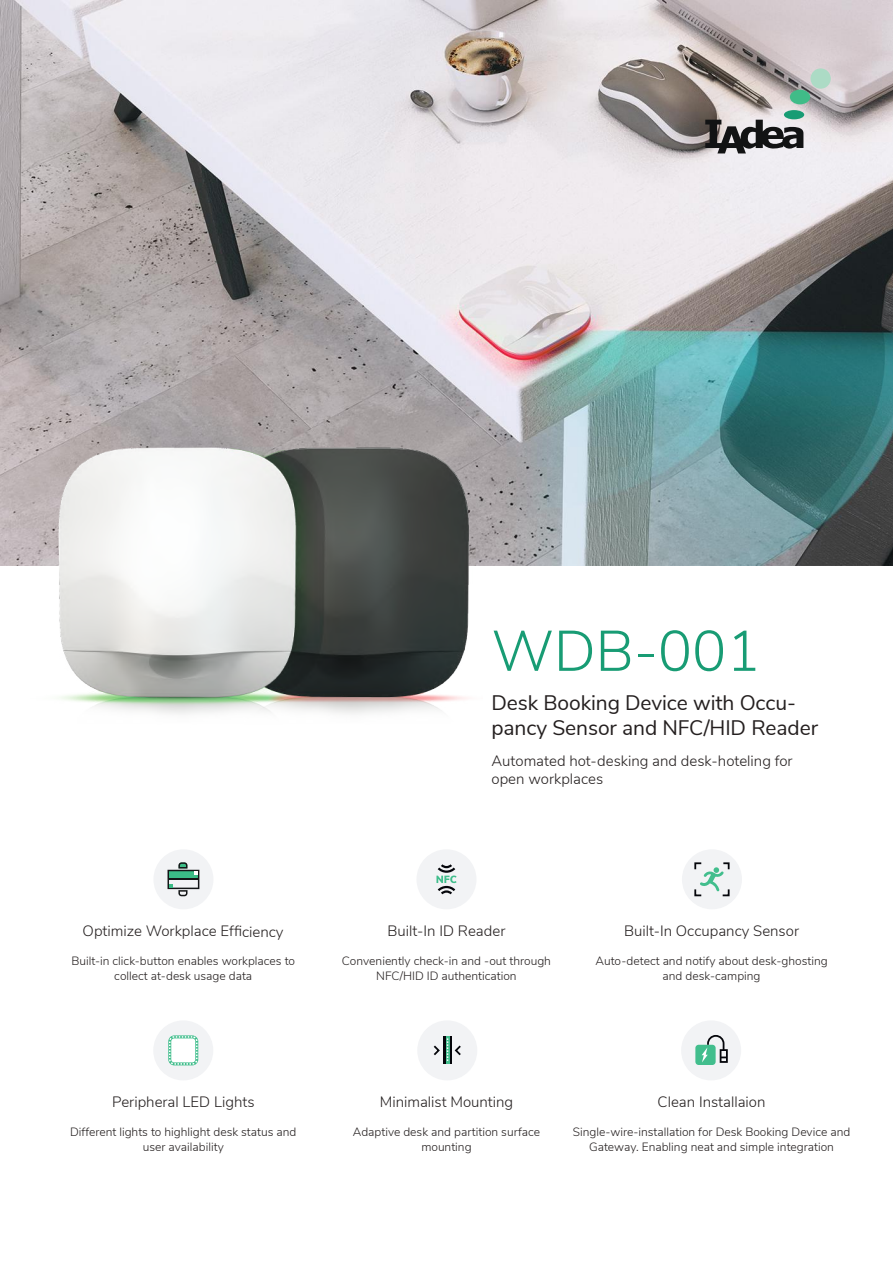
<style>
.page{position:relative;width:893px;height:1263px;background:#fff}
.page>*{position:absolute;margin:0;border:0;box-sizing:border-box;transform-origin:0 0}
.t1{font:300 57px "Nunito Sans";color:#189c74}
.t2{font:21px/25.2px "Nunito Sans";letter-spacing:-.005em;color:#241f1f}
.t3{font:300 15px/18px "Nunito Sans";color:#241f1f}
.t4{font:300 12px/14.4px "Nunito Sans";color:#241f1f;text-align:center}
</style>
<div class="page">
<img style="left:0;top:0;width:893px;height:565px">
<svg style="left:705px;top:120px;width:98px;height:33px;background:#747375"></svg>
<div style="left:810px;top:68px;width:21px;height:21px;background:#acdbc5;border-radius:50%"></div>
<div style="left:790px;top:90px;width:20px;height:14px;background:#40bc88;border-radius:50%"></div>
<div style="left:784px;top:110px;width:20px;height:9px;background:#189c74;border-radius:50%"></div>
<div style="left:681px;top:1020px;width:60px;height:60px;background:#f2f3f5;border-radius:50%"></div>
<div style="left:695px;top:1045px;width:21px;height:20px;background:#42be8d;border-radius:3px"></div>
<div style="left:720px;top:1049px;width:8px;height:14px;border:2px solid #05060b"></div>
<svg style="left:702px;top:1035px;width:24px;height:27px"></svg>
<div style="left:417px;top:1020px;width:60px;height:60px;background:#f2f3f5;border-radius:50%"></div>
<div style="left:444px;top:1037px;width:8px;height:27px;background:#05060b"></div>
<hr style="left:446px;top:1037px;width:3px;height:27px;background:#42be8d">
<svg style="left:433px;top:1045px;width:7px;height:11px"></svg>
<svg style="left:447px;top:1038px;width:14px;height:24px"></svg>
<div style="left:153px;top:1020px;width:60px;height:60px;background:#f2f3f5;border-radius:50%"></div>
<svg style="left:168px;top:1035px;width:30px;height:30px"></svg>
<img style="left:31px;top:445px;width:452px;height:269px">
<div style="left:682px;top:849px;width:60px;height:60px;background:#f2f3f5;border-radius:50%"></div>
<svg style="left:694px;top:862px;width:36px;height:35px"></svg>
<div style="left:416px;top:849px;width:60px;height:60px;background:#f2f3f5;border-radius:50%"></div>
<svg style="left:436px;top:864px;width:20px;height:30px"></svg>
<div style="left:153px;top:849px;width:61px;height:60px;background:#f2f3f5;border-radius:50%"></div>
<svg style="left:168px;top:862px;width:31px;height:34px"></svg>
<h1 class="t1" style="left:491px;top:609px;width:270px">WDB-001</h1>
<h2 class="t2" style="left:491px;top:689px;width:328px">Desk Booking Device with Occu&shy;pancy Sensor and NFC/HID Reader</h2>
<p class="t3" style="left:491px;top:751px;width:303px">Automated hot-desking and desk-hoteling for open workplaces</p>
<p class="t3" style="left:83px;top:921px;width:203px">Optimize Workplace Efficiency</p>
<p class="t3" style="left:388px;top:921px;width:119px">Built-In ID Reader</p>
<p class="t3" style="left:624px;top:921px;width:177px">Built-In Occupancy Sensor</p>
<p class="t4" style="left:71px;top:953px;width:225px">Built-in click-button enables workplaces to collect at-desk usage data</p>
<p class="t4" style="left:342px;top:953px;width:211px">Conveniently check-in and -out through<br>NFC/HID ID authentication</p>
<p class="t4" style="left:595px;top:953px;width:234px">Auto-detect and notify about desk-ghosting and desk-camping</p>
<p class="t3" style="left:112px;top:1092px;width:144px">Peripheral LED Lights</p>
<p class="t3" style="left:380px;top:1092px;width:135px">Minimalist Mounting</p>
<p class="t3" style="left:658px;top:1092px;width:109px">Clean Installaion</p>
<p class="t4" style="left:70px;top:1124px;width:228px">Different lights to highlight desk status and user availability</p>
<p class="t4" style="left:353px;top:1124px;width:189px">Adaptive desk and partition surface mounting</p>
<p class="t4" style="left:573px;top:1124px;width:279px">Single-wire-installation for Desk Booking Device and<br>Gateway. Enabling neat and simple integration</p>
</div>
